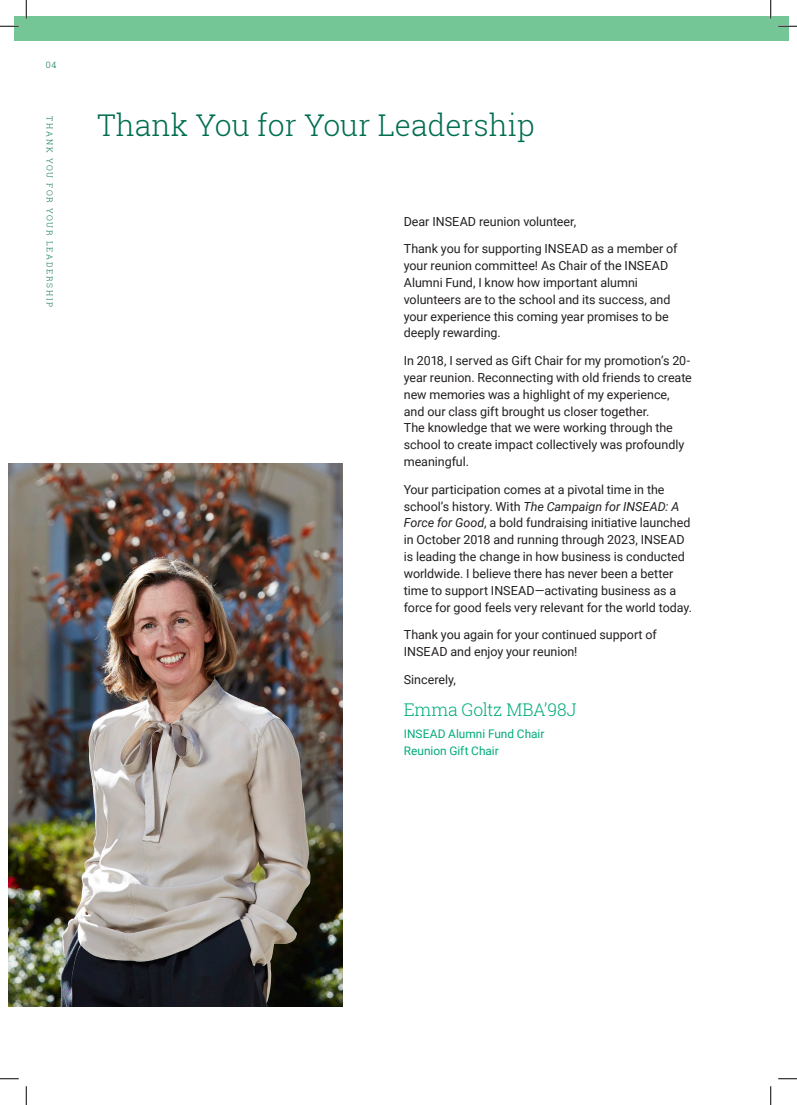
<style>
.page{position:relative;width:797px;height:1105px;background:#fff}
.page>*{position:absolute;margin:0;border:0;box-sizing:border-box;transform-origin:0 0}
.t1{font:300 30px "Roboto Slab";color:#006e51}
.t2{font:300 17.5px "Roboto Slab";letter-spacing:-.01em;color:#00ac7b}
.Body{font:12.5px/16.9px "Roboto";letter-spacing:-.005em;color:#231f20}
.t3{font:11.88px/16.9px "Roboto";color:#00ac7b}
.t4{font:300 8.75px "Roboto Slab";color:#006e51}
.t5{font:300 8.12px "Roboto Slab";letter-spacing:.205em;color:#006e51}
.s1{font-style:italic}
</style>
<div class="page">
<img style="left:9px;top:464px;width:333px;height:543px">
<div style="left:14px;top:16px;width:774px;height:24px;background:#74c697"></div>
<svg style="left:0;top:25px;width:19px;height:2px"></svg>
<svg style="left:778px;top:25px;width:19px;height:2px"></svg>
<svg style="left:0;top:1078px;width:19px;height:1px"></svg>
<svg style="left:778px;top:1078px;width:19px;height:1px"></svg>
<svg style="left:25px;top:0;width:2px;height:19px"></svg>
<svg style="left:25px;top:1086px;width:2px;height:19px"></svg>
<svg style="left:770px;top:0;width:1px;height:19px"></svg>
<svg style="left:770px;top:1086px;width:1px;height:19px"></svg>
<p class="t4" style="left:46px;top:59px;width:12px">04</p>
<p class="t5" style="left:55px;top:116px;width:192px;rotate:90deg">Thank You f or Your Leadership</p>
<p class="t1" style="left:97px;top:105px;width:439px">Thank You for Your Leadership</p>
<p class="Body" style="left:404px;top:212px;width:174px">Dear INSEAD reunion volunteer,</p>
<p class="Body" style="left:404px;top:240px;width:275px">Thank you for supporting INSEAD as a member of your reunion committee! As Chair of the INSEAD Alumni Fund, I know how important alumni volunteers are to the school and its success, and your experience this coming year promises to be deeply rewarding.</p>
<p class="Body" style="left:404px;top:352px;width:289px">In 2018, I served as Gift Chair for my promotion’s 20- year reunion. Reconnecting with old friends to create new memories was a highlight of my experience, and our class gift brought us closer together.<br>The knowledge that we were working through the school to create impact collectively was profoundly meaningful.</p>
<p class="Body" style="left:404px;top:480px;width:290px">Your participation comes at a pivotal time in the school’s history. With <span class="s1">The Campaign for INSEAD: A Force for Good</span>, a bold fundraising initiative launched in October 2018 and running through 2023, INSEAD is leading the change in how business is conducted worldwide. I believe there has never been a better time to support INSEAD—activating business as a force for good feels very relevant for the world today.</p>
<p class="Body" style="left:404px;top:626px;width:254px">Thank you again for your continued support of<br>INSEAD and enjoy your reunion!</p>
<p class="Body" style="left:404px;top:670px;width:54px">Sincerely,</p>
<p class="t2" style="left:404px;top:697px;width:174px">Emma Goltz MBA’98J</p>
<p class="t3" style="left:404px;top:725px;width:142px">INSEAD Alumni Fund Chair<br>Reunion Gift Chair</p>
</div>
